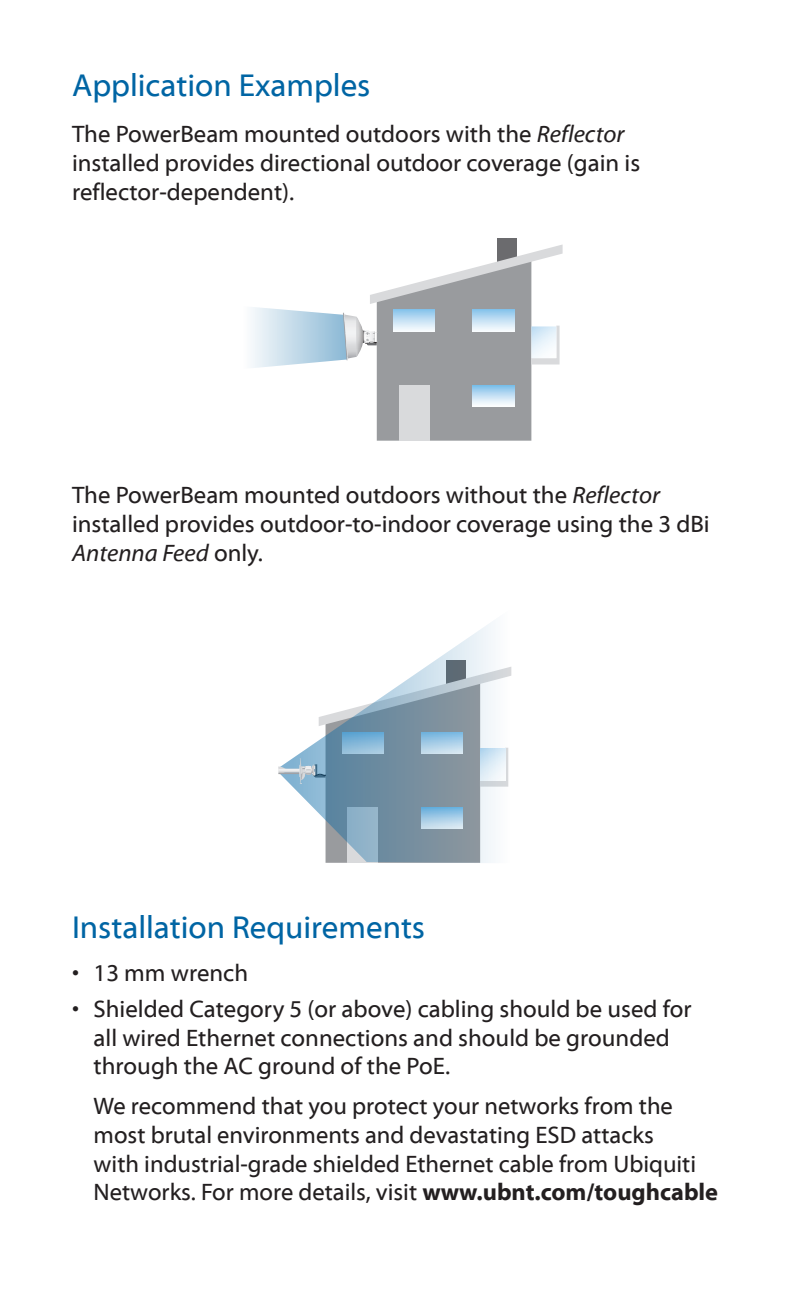
<style>
.page{position:relative;width:792px;height:1296px;background:#fff}
.page>*{position:absolute;margin:0;border:0;box-sizing:border-box;transform-origin:0 0}
.Heading_1{font:32px "Myriad Web Pro";color:#0065a4}
.Body_Indented{font:24px/28.8px "Myriad Web Pro";color:#231f20}
.Body{font:24px/28.8px "Myriad Web Pro";color:#231f20}
.s1{font-style:italic}
.s2{font-weight:700}
</style>
<div class="page">
<div style="left:497px;top:239px;width:20px;height:23px;background:#6b6b6e"></div>
<svg style="left:252px;top:245px;width:311px;height:196px"></svg>
<svg style="left:426px;top:622px;width:86px;height:53px"></svg>
<svg style="left:278px;top:667px;width:233px;height:196px"></svg>
<p class="Heading_1" style="left:72px;top:68px;width:300px">Application Examples</p>
<p class="Body" style="left:72px;top:121px;width:570px">The PowerBeam mounted outdoors with the <span class="s1">Reflector </span>installed provides directional outdoor coverage (gain is reflector‑dependent).</p>
<p class="Body" style="left:72px;top:481px;width:639px">The PowerBeam mounted outdoors without the <span class="s1">Reflector </span>installed provides outdoor-to-indoor coverage using the 3 dBi<br><span class="s1">Antenna Feed</span> only.</p>
<p class="Heading_1" style="left:72px;top:910px;width:355px">Installation Requirements</p>
<p class="Body_Indented" style="left:72px;top:959px;width:178px">• 13 mm wrench</p>
<p class="Body_Indented" style="left:94px;top:995px;width:599px;text-indent:-22px">• Shielded Category 5 (or above) cabling should be used for all wired Ethernet connections and should be grounded through the AC ground of the PoE.</p>
<p class="Body_Indented" style="left:94px;top:1092px;width:626px">We recommend that you protect your networks from the most brutal environments and devastating ESD attacks<br>with industrial‑grade shielded Ethernet cable from Ubiquiti Networks. For more details, visit <span class="s2">www.ubnt.com/toughcable</span></p>
</div>
